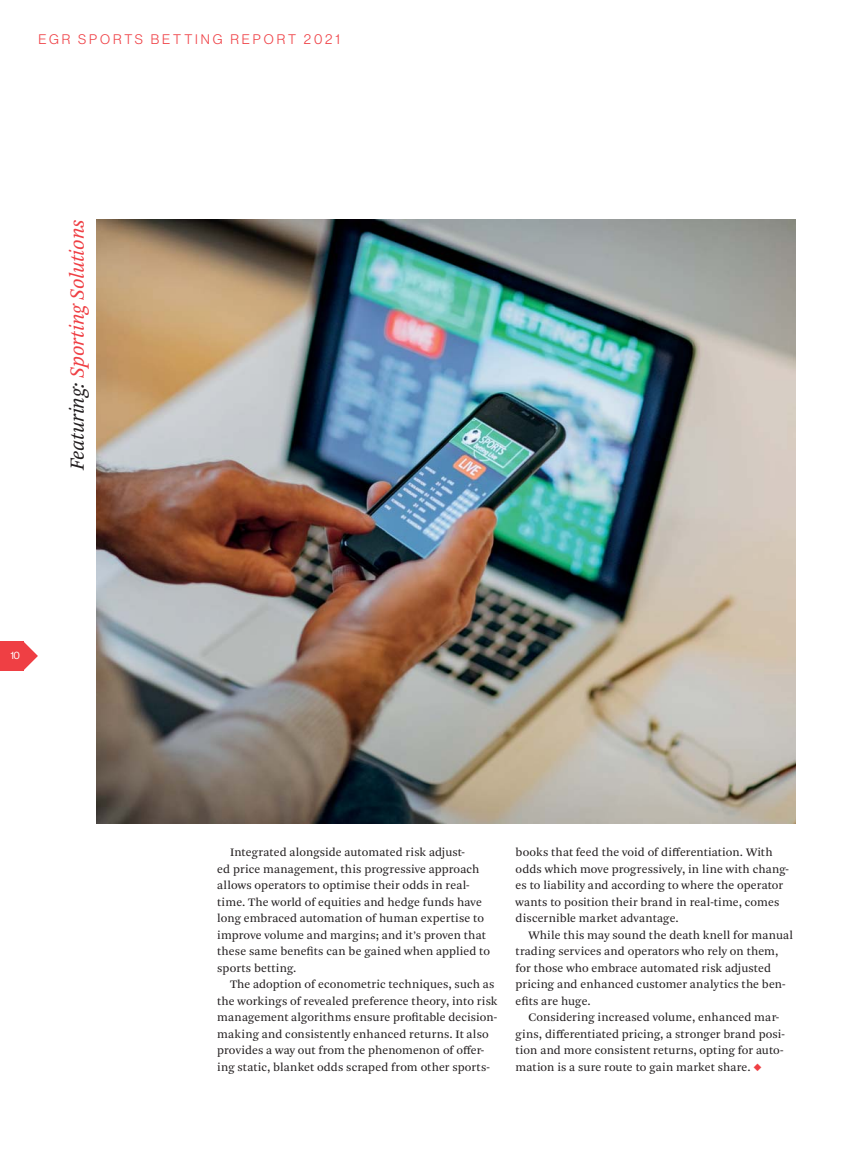
<style>
.page{position:relative;width:864px;height:1161px;background:#fff}
.page>*{position:absolute;margin:0;border:0;box-sizing:border-box;transform-origin:0 0}
.t1{font:italic 21px "Arnhem Pro Blond";letter-spacing:-.01em;color:#ef3f44}
.t2{font:13.5px "N Haas Grotesk DS Pro 45 Lt";letter-spacing:.215em;color:#ef3f44}
.t3{font:12px/16.5px "Arnhem Pro Blond";letter-spacing:.01em;color:#231f20}
.t4{font:10.5px "N Haas Grotesk DS Pro 55 Rg";color:#fff}
.s1{color:#231f20}
</style>
<div class="page">
<div style="left:0;top:641px;width:23px;height:30px;background:#ef3f44"></div>
<svg style="left:23px;top:641px;width:15px;height:30px"></svg>
<img style="left:97px;top:220px;width:698px;height:603px">
<p class="t2" style="left:38px;top:34px;width:303px">EGR SPORTS BETTING REPORT 2021</p>
<h1 class="t1" style="left:69px;top:470px;width:252px;rotate:-90deg"><span class="s1">Featuring:</span> Sporting Solutions</h1>
<p class="t4" style="left:11px;top:651px;width:11px">10</p>
<p class="t3" style="left:217px;top:845px;width:274px;text-indent:13px">Integrated alongside automated risk adjust-<br>ed price management, this progressive approach allows operators to optimise their odds in real&shy;time. The world of equities and hedge funds have long embraced automation of human expertise to improve volume and margins; and it’s proven that these same benefits can be gained when applied to sports betting.</p>
<p class="t3" style="left:217px;top:977px;width:281px;text-indent:13px">The adoption of econometric techniques, such as the workings of revealed preference theory, into risk management algorithms ensure profitable decision&shy;making and consistently enhanced returns. It also provides a way out from the phenomenon of offer&shy;ing static, blanket odds scraped from other sports-</p>
<p class="t3" style="left:515px;top:845px;width:275px">books that feed the void of differentiation. With odds which move progressively, in line with chang&shy;es to liability and according to where the operator wants to position their brand in real-time, comes discernible market advantage.</p>
<p class="t3" style="left:515px;top:928px;width:279px;text-indent:13px">While this may sound the death knell for manual trading services and operators who rely on them, for those who embrace automated risk adjusted pricing and enhanced customer analytics the ben&shy;efits are huge.</p>
<p class="t3" style="left:515px;top:1010px;width:270px;text-indent:13px">Considering increased volume, enhanced mar&shy;gins, differentiated pricing, a stronger brand posi&shy;tion and more consistent returns, opting for auto&shy;mation is a sure route to gain market share.</p>
</div>
